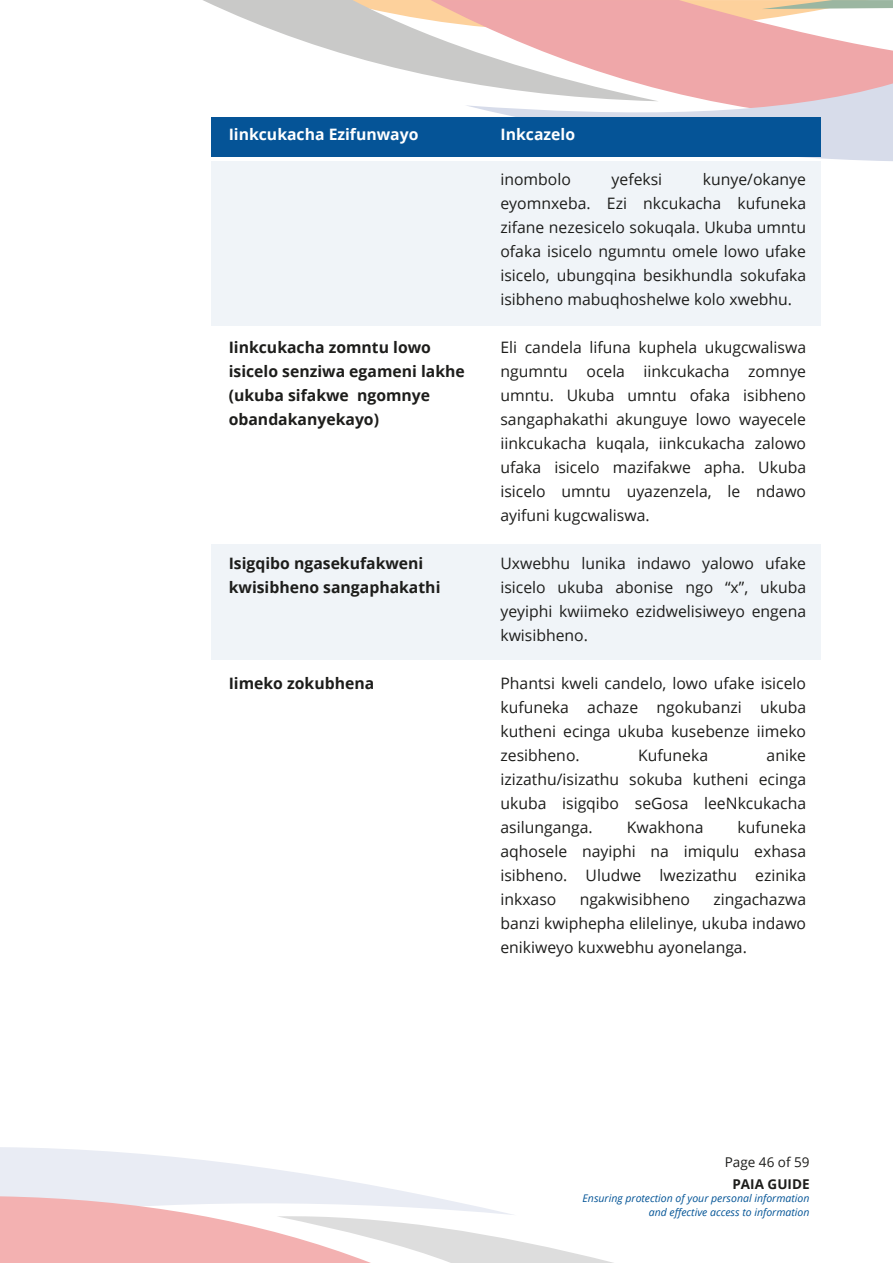
<style>
.page{position:relative;width:893px;height:1263px;background:#fff}
.page>*{position:absolute;margin:0;border:0;box-sizing:border-box;transform-origin:0 0}
.t1{font:15.75px/24px "Open Sans";color:#1d1d1b;text-align:justify}
.t2{font:700 15.75px/24px "Open Sans";color:#1d1d1b}
.t3{font:700 15.75px "Open Sans";color:#fff}
.t4{font:13.5px "Open Sans";color:#1d1d1b}
.t5{font:700 13.5px "Open Sans";color:#1d1d1b}
.t6{font:italic 10.5px/13.5px "Open Sans";color:#035496;text-align:right}
</style>
<div class="page">
<div style="left:211px;top:161px;width:609px;height:164px;background:#f0f4f8"></div>
<svg style="left:0;top:1147px;width:614px;height:116px"></svg>
<svg style="left:431px;top:0;width:462px;height:118px;fill:#efa7a9"></svg>
<svg style="left:203px;top:0;width:456px;height:101px"></svg>
<svg style="left:465px;top:83px;width:428px;height:78px"></svg>
<div style="left:211px;top:544px;width:609px;height:116px;background:#f0f4f8"></div>
<div style="left:211px;top:118px;width:609px;height:39px;background:#055497"></div>
<p class="t3" style="left:229px;top:128px;width:191px">Iinkcukacha Ezifunwayo</p>
<p class="t3" style="left:501px;top:128px;width:76px">Inkcazelo</p>
<p class="t2" style="left:229px;top:337px;width:238px">Iinkcukacha zomntu lowo isicelo senziwa egameni lakhe (ukuba sifakwe ngomnye obandakanyekayo)</p>
<p class="t2" style="left:229px;top:553px;width:213px">Isigqibo ngasekufakweni kwisibheno sangaphakathi</p>
<p class="t2" style="left:229px;top:673px;width:147px">Iimeko zokubhena</p>
<p class="t1" style="left:500px;top:169px;width:72px">inombolo</p>
<p class="t1" style="left:612px;top:169px;width:52px">yefeksi</p>
<p class="t1" style="left:500px;top:169px;width:307px;text-indent:202px">kunye/okanye eyomnxeba. Ezi nkcukacha kufuneka zifane nezesicelo sokuqala. Ukuba umntu ofaka isicelo ngumntu omele lowo ufake isicelo, ubungqina besikhundla sokufaka isibheno mabuqhoshelwe kolo xwebhu.</p>
<p class="t1" style="left:500px;top:337px;width:307px">Eli candela lifuna kuphela ukugcwaliswa ngumntu ocela iinkcukacha zomnye umntu. Ukuba umntu ofaka isibheno sangaphakathi akunguye lowo wayecele iinkcukacha kuqala, iinkcukacha zalowo ufaka isicelo mazifakwe apha. Ukuba isicelo umntu uyazenzela, le ndawo ayifuni kugcwaliswa.</p>
<p class="t1" style="left:500px;top:551px;width:307px">Uxwebhu lunika indawo yalowo ufake isicelo ukuba abonise ngo “x”, ukuba yeyiphi kwiimeko ezidwelisiweyo engena kwisibheno.</p>
<p class="t1" style="left:500px;top:673px;width:307px">Phantsi kweli candelo, lowo ufake isicelo kufuneka achaze ngokubanzi ukuba kutheni ecinga ukuba kusebenze iimeko zesibheno.</p>
<p class="t1" style="left:638px;top:745px;width:71px">Kufuneka</p>
<p class="t1" style="left:500px;top:745px;width:307px;text-indent:266px">anike izizathu/isizathu sokuba kutheni ecinga ukuba isigqibo seGosa leeNkcukacha asilunganga.</p>
<p class="t1" style="left:500px;top:817px;width:307px;text-indent:237px">kufuneka aqhosele nayiphi na imiqulu exhasa isibheno. Uludwe lwezizathu ezinika inkxaso</p>
<p class="t1" style="left:627px;top:817px;width:78px">Kwakhona</p>
<p class="t1" style="left:500px;top:887px;width:307px;text-indent:213px">zingachazwa banzi kwiphepha elilelinye, ukuba indawo enikiweyo kuxwebhu ayonelanga.</p>
<p class="t1" style="left:580px;top:887px;width:112px">ngakwisibheno</p>
<p class="t4" style="left:725px;top:1156px;width:86px">Page 46 of 59</p>
<p class="t5" style="left:732px;top:1178px;width:79px">PAIA GUIDE</p>
<p class="t6" style="left:583px;top:1192px;width:228px">Ensuring protection of your personal information and effective access to information</p>
</div>
